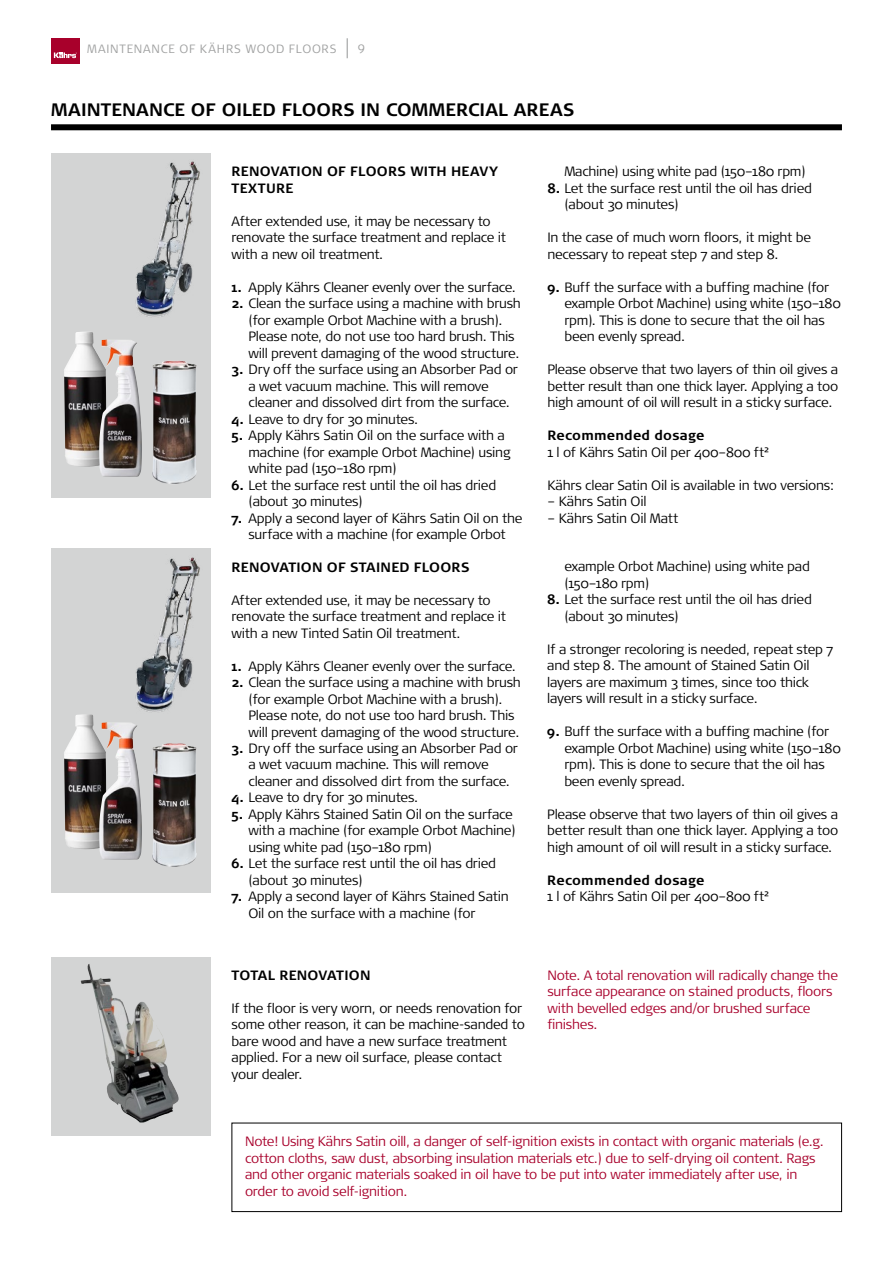
<style>
.page{position:relative;width:893px;height:1263px;background:#fff}
.page>*{position:absolute;margin:0;border:0;box-sizing:border-box;transform-origin:0 0}
.t1{font:700 18px "Signa Pro";letter-spacing:.005em;color:#000}
.t2{font:300 13.5px/16.5px "Signa Pro";letter-spacing:-.02em;color:#000}
.t3{font:300 13.5px/16.5px "Signa Pro";letter-spacing:-.02em;color:#a8002b}
.t4{font:700 13.5px/16.5px "Signa Pro";letter-spacing:.015em;color:#000}
.t5{font:300 12px "Signa Pro";letter-spacing:.065em;color:#a0a1a1}
.s1{font-weight:700}
</style>
<div class="page">
<div style="left:51px;top:38px;width:29px;height:25px;background:#a8002b"></div>
<svg style="left:54px;top:52px;width:23px;height:6px"></svg>
<div style="left:51px;top:153px;width:159px;height:344px;background:#d3d4d4"></div>
<div style="left:51px;top:549px;width:159px;height:344px;background:#d3d4d4"></div>
<img style="left:64px;top:332px;width:35px;height:135px">
<img style="left:64px;top:714px;width:35px;height:135px">
<img style="left:99px;top:339px;width:43px;height:138px">
<img style="left:99px;top:722px;width:43px;height:138px">
<img style="left:152px;top:361px;width:45px;height:123px">
<img style="left:152px;top:743px;width:45px;height:124px">
<img style="left:135px;top:161px;width:65px;height:156px">
<img style="left:135px;top:557px;width:65px;height:155px">
<div style="left:51px;top:957px;width:159px;height:178px;background:#d3d4d4"></div>
<img style="left:81px;top:964px;width:98px;height:159px">
<svg style="left:347px;top:38px;width:1px;height:20px"></svg>
<div style="left:51px;top:124px;width:791px;height:6px;background:#000"></div>
<div style="left:231px;top:1123px;width:611px;height:89px;border:1px solid #000"></div>
<p class="t5" style="left:87px;top:42px;width:251px">MAINTENANCE OF KÄHRS WOOD FLOORS</p>
<p class="t5" style="left:358px;top:42px;width:9px">9</p>
<h1 class="t1" style="left:51px;top:99px;width:525px">MAINTENANCE OF OILED FLOORS IN COMMERCIAL AREAS</h1>
<p class="t4" style="left:231px;top:163px;width:268px">RENOVATION OF FLOORS WITH HEAVY<br>TEXTURE</p>
<p class="t2" style="left:231px;top:213px;width:276px">After extended use, it may be necessary to renovate the surface treatment and replace it with a new oil treatment.</p>
<p class="t2" style="left:231px;top:279px;width:286px"><span class="s1">1.</span> Apply Kährs Cleaner evenly over the surface.</p>
<p class="t2" style="left:249px;top:295px;width:274px;text-indent:-17px"><span class="s1">2.</span> Clean the surface using a machine with brush (for example Orbot Machine with a brush).<br>Please note, do not use too hard brush. This will prevent damaging of the wood structure.</p>
<p class="t2" style="left:249px;top:361px;width:271px;text-indent:-17px"><span class="s1">3.</span> Dry off the surface using an Absorber Pad or a wet vacuum machine. This will remove cleaner and dissolved dirt from the surface.</p>
<p class="t2" style="left:231px;top:410px;width:188px"><span class="s1">4.</span> Leave to dry for 30 minutes.</p>
<p class="t2" style="left:249px;top:427px;width:263px;text-indent:-17px"><span class="s1">5.</span> Apply Kährs Satin Oil on the surface with a machine (for example Orbot Machine) using white pad (150–180 rpm)</p>
<p class="t2" style="left:248px;top:476px;width:249px;text-indent:-17px"><span class="s1">6.</span> Let the surface rest until the oil has dried (about 30 minutes)</p>
<p class="t2" style="left:231px;top:509px;width:293px;text-align:center"><span class="s1">7.</span> Apply a second layer of Kährs Satin Oil on the surface with a machine (for example Orbot</p>
<p class="t4" style="left:231px;top:558px;width:240px">RENOVATION OF STAINED FLOORS</p>
<p class="t2" style="left:231px;top:591px;width:276px">After extended use, it may be necessary to renovate the surface treatment and replace it with a new Tinted Satin Oil treatment.</p>
<p class="t2" style="left:231px;top:657px;width:286px"><span class="s1">1.</span> Apply Kährs Cleaner evenly over the surface.</p>
<p class="t2" style="left:248px;top:674px;width:274px;text-indent:-17px"><span class="s1">2.</span> Clean the surface using a machine with brush (for example Orbot Machine with a brush).<br>Please note, do not use too hard brush. This will prevent damaging of the wood structure.</p>
<p class="t2" style="left:248px;top:740px;width:271px;text-indent:-17px"><span class="s1">3.</span> Dry off the surface using an Absorber Pad or a wet vacuum machine. This will remove cleaner and dissolved dirt from the surface.</p>
<p class="t2" style="left:231px;top:789px;width:188px"><span class="s1">4.</span> Leave to dry for 30 minutes.</p>
<p class="t2" style="left:248px;top:806px;width:269px;text-indent:-17px"><span class="s1">5.</span> Apply Kährs Stained Satin Oil on the surface with a machine (for example Orbot Machine) using white pad (150–180 rpm)</p>
<p class="t2" style="left:248px;top:855px;width:249px;text-indent:-17px"><span class="s1">6.</span> Let the surface rest until the oil has dried (about 30 minutes)</p>
<p class="t2" style="left:248px;top:888px;width:262px;text-indent:-17px"><span class="s1">7.</span> Apply a second layer of Kährs Stained Satin<br>Oil on the surface with a machine (for</p>
<p class="t4" style="left:231px;top:967px;width:140px">TOTAL RENOVATION</p>
<p class="t2" style="left:231px;top:1000px;width:295px">If the floor is very worn, or needs renovation for some other reason, it can be machine-sanded to bare wood and have a new surface treatment applied. For a new oil surface, please contact your dealer.</p>
<p class="t2" style="left:564px;top:163px;width:243px">Machine) using white pad (150–180 rpm)</p>
<p class="t2" style="left:564px;top:179px;width:249px;text-indent:-17px"><span class="s1">8.</span> Let the surface rest until the oil has dried (about 30 minutes)</p>
<p class="t2" style="left:547px;top:229px;width:265px">In the case of much worn floors, it might be necessary to repeat step 7 and step 8.</p>
<p class="t2" style="left:564px;top:278px;width:278px;text-indent:-17px"><span class="s1">9.</span> Buff the surface with a buffing machine (for example Orbot Machine) using white (150–180 rpm). This is done to secure that the oil has been evenly spread.</p>
<p class="t2" style="left:547px;top:361px;width:292px;text-align:justify">Please observe that two layers of thin oil gives a better result than one thick layer. Applying a too high amount of oil will result in a sticky surface.</p>
<p class="t4" style="left:547px;top:427px;width:159px">Recommended dosage</p>
<p class="t2" style="left:547px;top:443px;width:224px">1 l of Kährs Satin Oil per 400–800 ft²</p>
<p class="t2" style="left:547px;top:476px;width:288px">Kährs clear Satin Oil is available in two versions:</p>
<p class="t2" style="left:547px;top:493px;width:101px">– Kährs Satin Oil</p>
<p class="t2" style="left:547px;top:509px;width:133px">– Kährs Satin Oil Matt</p>
<p class="t2" style="left:564px;top:558px;width:247px">example Orbot Machine) using white pad (150–180 rpm)</p>
<p class="t2" style="left:564px;top:591px;width:249px;text-indent:-17px"><span class="s1">8.</span> Let the surface rest until the oil has dried (about 30 minutes)</p>
<p class="t2" style="left:547px;top:641px;width:287px">If a stronger recoloring is needed, repeat step 7 and step 8. The amount of Stained Satin Oil layers are maximum 3 times, since too thick layers will result in a sticky surface.</p>
<p class="t2" style="left:564px;top:723px;width:278px;text-indent:-17px"><span class="s1">9.</span> Buff the surface with a buffing machine (for example Orbot Machine) using white (150–180 rpm). This is done to secure that the oil has been evenly spread.</p>
<p class="t2" style="left:547px;top:806px;width:292px;text-align:justify">Please observe that two layers of thin oil gives a better result than one thick layer. Applying a too high amount of oil will result in a sticky surface.</p>
<p class="t4" style="left:547px;top:872px;width:159px">Recommended dosage</p>
<p class="t2" style="left:547px;top:888px;width:224px">1 l of Kährs Satin Oil per 400–800 ft²</p>
<p class="t3" style="left:547px;top:967px;width:292px">Note. A total renovation will radically change the surface appearance on stained products, floors with bevelled edges and/or brushed surface finishes.</p>
<p class="t3" style="left:245px;top:1133px;width:580px">Note! Using Kährs Satin oill, a danger of self-ignition exists in contact with organic materials (e.g. cotton cloths, saw dust, absorbing insulation materials etc.) due to self-drying oil content. Rags and other organic materials soaked in oil have to be put into water immediately after use, in order to avoid self-ignition.</p>
</div>
